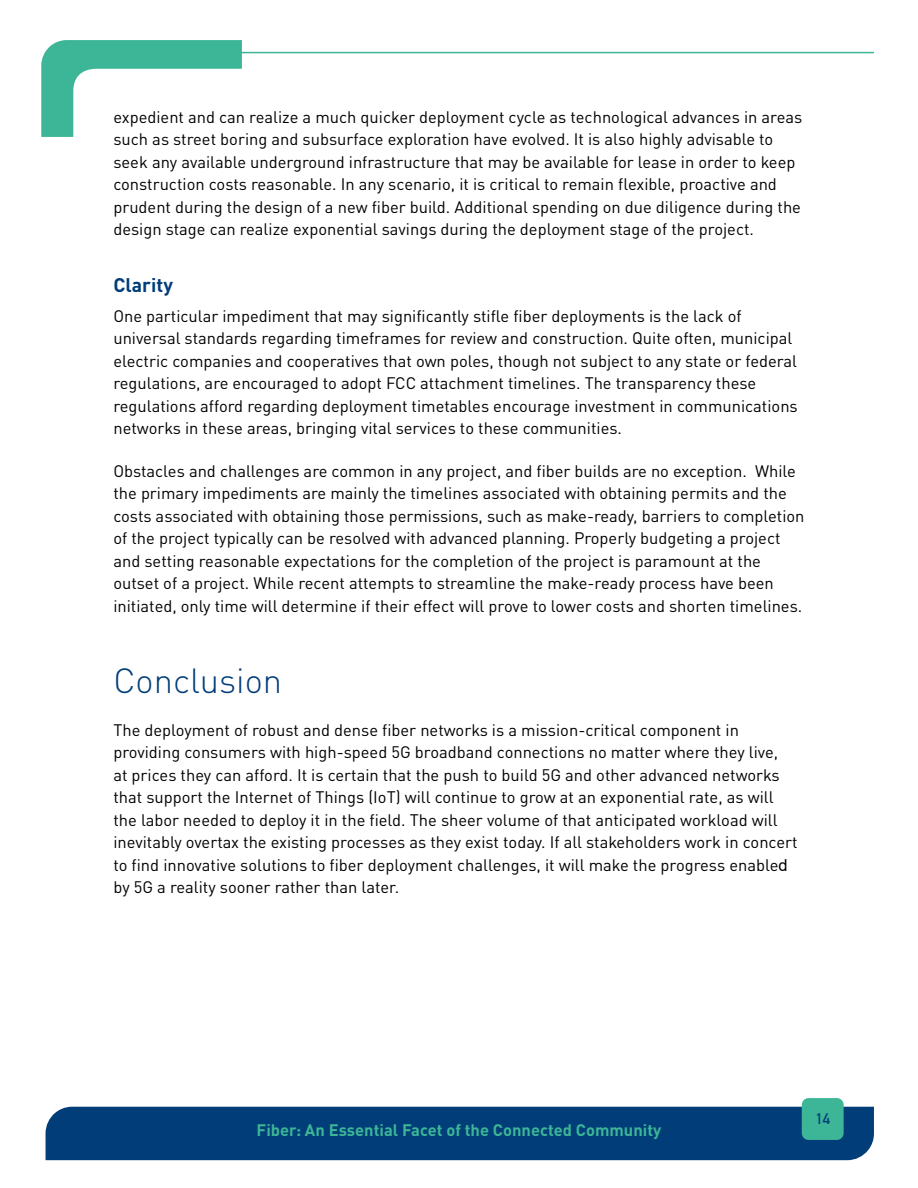
<style>
.page{position:relative;width:918px;height:1188px;background:#fff}
.page>*{position:absolute;margin:0;border:0;box-sizing:border-box;transform-origin:0 0}
.t1{font:300 34.5px "DIN Pro";color:#003d79}
.t2{font:700 19.5px "DIN Pro";color:#003d79}
.t3{font:16.5px/22.5px "DIN Pro";color:#000}
.t4{font:700 16.5px "DIN Pro";color:#3cb696}
.t5{font:700 15px "DIN Alternate";color:#003d79}
.s1{font-family:"Arial"}
</style>
<div class="page">
<div style="left:46px;top:1107px;width:828px;height:53px;background:#003d79"></div>
<hr style="left:200px;top:52px;width:674px;height:1px;background:#3cb696">
<svg style="left:41px;top:40px;width:219px;height:97px"></svg>
<div style="left:802px;top:1098px;width:42px;height:42px;background:#3cb696;border-radius:7px"></div>
<p class="t3" style="left:113px;top:104px;width:690px">expedient and can realize a much quicker deployment cycle as technological advances in areas such as street boring and subsurface exploration have evolved. It is also highly advisable to seek any available underground infrastructure that may be available for lease in order to keep construction costs reasonable. In any scenario, it is critical to remain flexible, proactive and prudent during the design of a new fiber build. Additional spending on due diligence during the design stage can realize exponential savings during the deployment stage of the project.</p>
<p class="t2" style="left:113px;top:269px;width:61px">Clarity</p>
<p class="t3" style="left:113px;top:303px;width:686px">One particular impediment that may significantly stifle fiber deployments is the lack of universal standards regarding timeframes for review and construction. Quite often, municipal electric companies and cooperatives that own poles, though not subject to any state or federal regulations, are encouraged to adopt FCC attachment timelines. The transparency these regulations afford regarding deployment timetables encourage investment in communications networks in these areas, bringing vital services to these communities.</p>
<p class="t3" style="left:113px;top:458px;width:693px">Obstacles and challenges are common in any project, and fiber builds are no exception. While the primary impediments are mainly the timelines associated with obtaining permits and the costs associated with obtaining those permissions, such as make-ready, barriers to completion of the project typically can be resolved with advanced planning. Properly budgeting a project and setting reasonable expectations for the completion of the project is paramount at the outset of a project. While recent attempts to streamline the make-ready process have been initiated, only time will determine if their effect will prove to lower costs and shorten timelines.</p>
<h1 class="t1" style="left:113px;top:654px;width:170px">Conclusion</h1>
<p class="t3" style="left:113px;top:717px;width:686px">The deployment of robust and dense fiber networks is a mission-critical component in providing consumers with high-speed 5G broadband connections no matter where they live,<br>at prices they can afford. It is certain that the push to build 5G and other advanced networks that support the Internet of Things (IoT) will continue to grow at an exponential rate, as will the labor needed to deploy it in the field. The sheer volume of that anticipated workload will inevitably overtax the existing processes as they exist today. If all stakeholders work in concert to find innovative solutions to fiber deployment challenges, it will make the progress enable<span class="s1">d </span>by 5G a reality sooner rather than later.</p>
<p class="t4" style="left:257px;top:1116px;width:406px">Fiber: An Essential Facet of the Connected Community</p>
<p class="t5" style="left:816px;top:1107px;width:16px">14</p>
</div>
